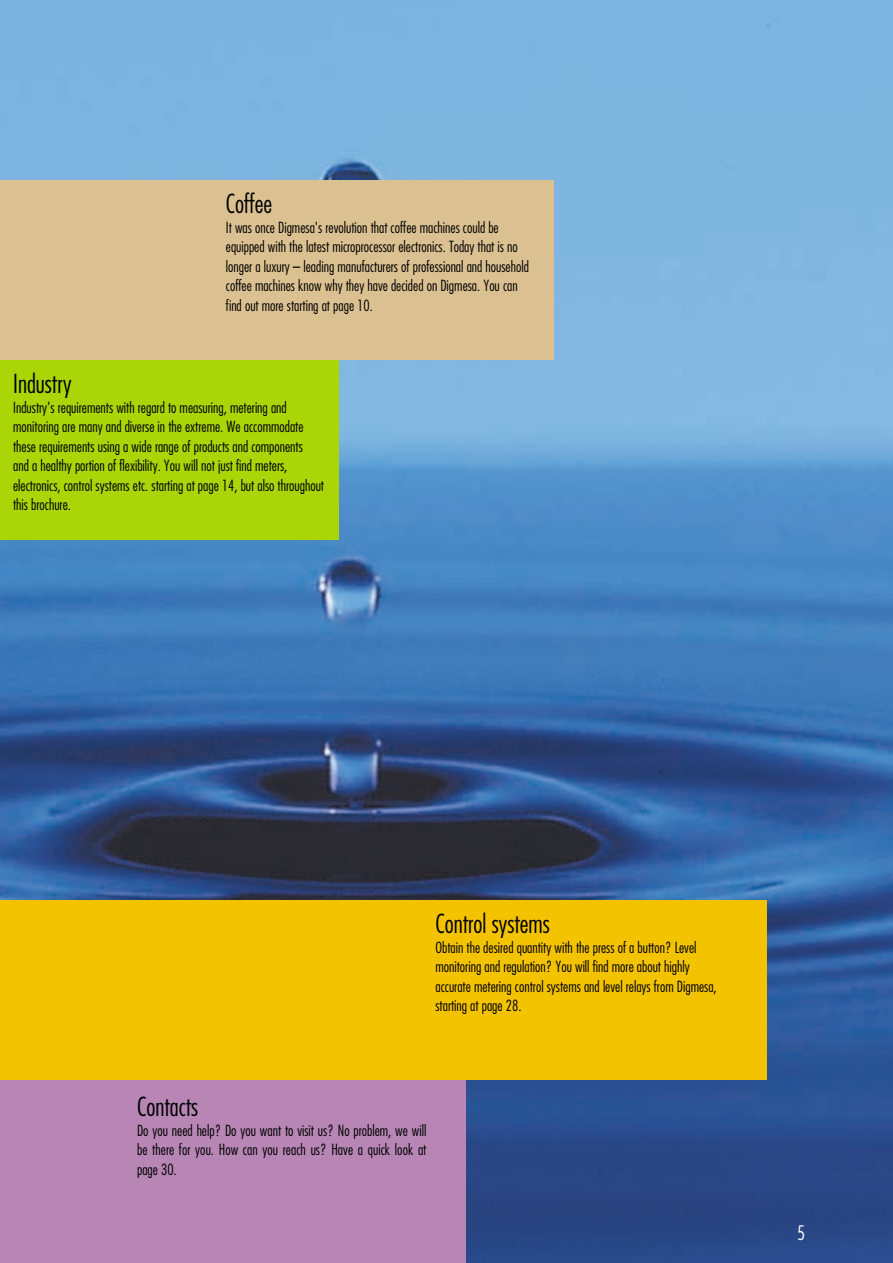
<style>
.page{position:relative;width:893px;height:1263px;background:#fff}
.page>*{position:absolute;margin:0;border:0;box-sizing:border-box;transform-origin:0 0}
.t1{font:300 condensed 25.5px "Futura";color:#000}
.t2{font:300 condensed 19.5px "Futura";color:#fff}
.t3{font:300 condensed 15px/19.5px "Futura";color:#000}
</style>
<div class="page">
<img style="left:0;top:0;width:892px;height:1263px">
<div style="left:0;top:1080px;width:466px;height:183px;background:#b786b5"></div>
<div style="left:0;top:900px;width:767px;height:180px;background:#f4c300"></div>
<div style="left:0;top:360px;width:339px;height:180px;background:#aad507"></div>
<div style="left:0;top:180px;width:553px;height:180px;background:#dbc191"></div>
<h1 class="t1" style="left:226px;top:193px;width:48px">Coffee</h1>
<p class="t3" style="left:226px;top:218px;width:304px">It was once Digmesa's revolution that coffee machines could be equipped with the latest microprocessor electronics. Today that is no longer a luxury – leading manufacturers of professional and household coffee machines know why they have decided on Digmesa. You can find out more starting at page 10.</p>
<h1 class="t1" style="left:13px;top:373px;width:60px">Industry</h1>
<p class="t3" style="left:13px;top:398px;width:312px">Industry's requirements with regard to measuring, metering and monitoring are many and diverse in the extreme. We accommodate these requirements using a wide range of products and components<br>and a healthy portion of flexibility. You will not just find meters, electronics, control systems etc. starting at page 14, but also throughout this brochure.</p>
<h1 class="t1" style="left:435px;top:913px;width:116px">Control systems</h1>
<p class="t3" style="left:435px;top:938px;width:283px">Obtain the desired quantity with the press of a button? Level monitoring and regulation? You will find more about highly accurate metering control systems and level relays from Digmesa, starting at page 28.</p>
<h1 class="t1" style="left:137px;top:1096px;width:63px">Contacts</h1>
<p class="t3" style="left:137px;top:1121px;width:291px;text-align:justify">Do you need help? Do you want to visit us? No problem, we will be there for you. How can you reach us? Have a quick look at page 30.</p>
<h2 class="t2" style="left:797px;top:1225px;width:10px">5</h2>
</div>
